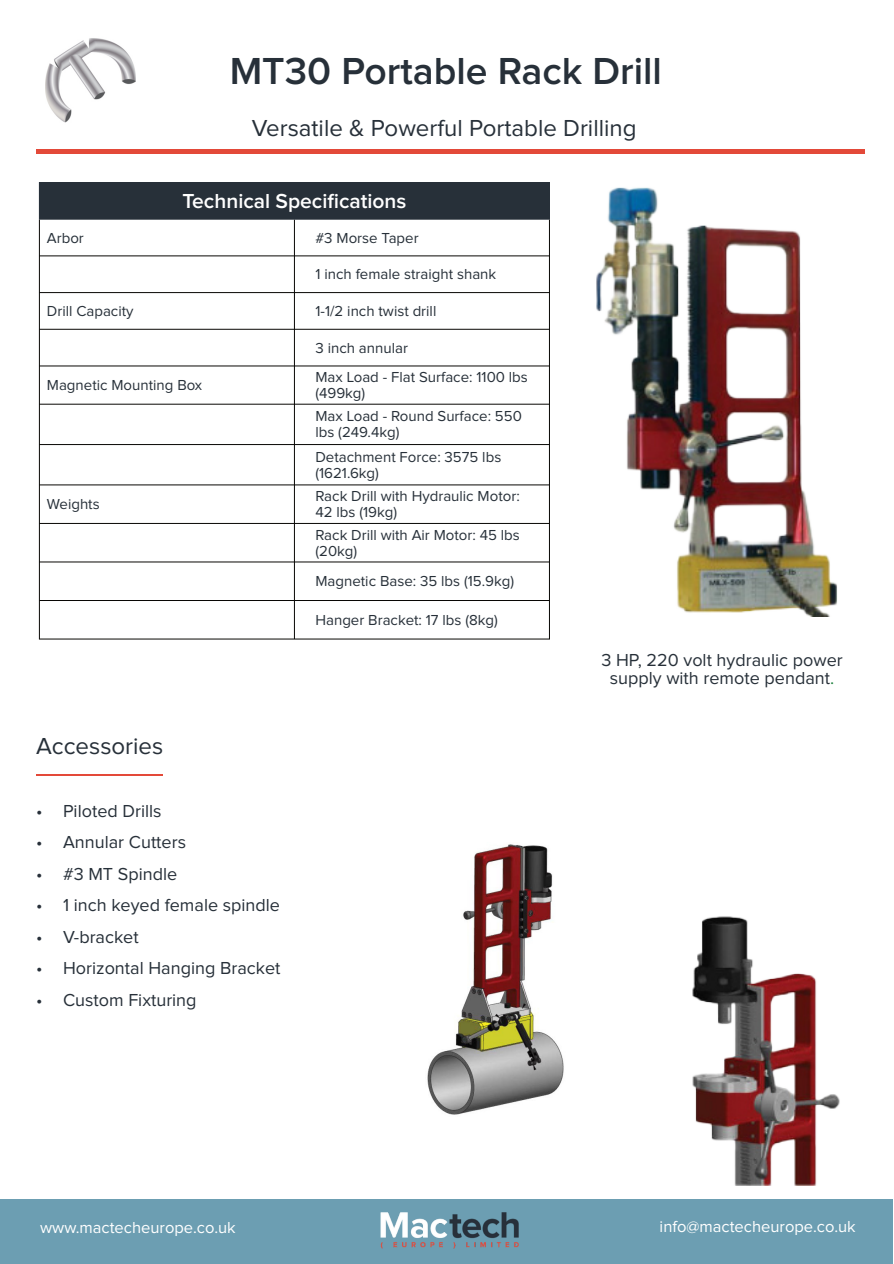
<style>
.page{position:relative;width:894px;height:1264px;background:#fff}
.page>*{position:absolute;margin:0;border:0;box-sizing:border-box;transform-origin:0 0}
.t1{font:600 39px "Proxima Nova";color:#273039}
.t2{font:24px "Proxima Nova";color:#273039}
.t3{font:600 21px "Proxima Nova";color:#fff}
.t4{font:18px/18px "Proxima Nova";color:#273039;text-align:center}
.t5{font:16.5px "Proxima Nova";color:#fff}
.t6{font:15px/16.2px "Proxima Nova";color:#273039}
.s1{color:#1f823f}
</style>
<div class="page">
<hr style="left:36px;top:149px;width:828px;height:4px;background:#e34939">
<img style="left:45px;top:38px;width:90px;height:85px">
<div style="left:0;top:1199px;width:892px;height:64px;background:#6c9eb2"></div>
<img style="left:380px;top:1212px;width:139px;height:37px">
<div style="left:39px;top:182px;width:510px;height:37px;background:#273039"></div>
<hr style="left:39px;top:219px;width:1px;height:420px;background:#080704">
<hr style="left:294px;top:219px;width:1px;height:420px;background:#080704">
<hr style="left:549px;top:219px;width:1px;height:420px;background:#080704">
<hr style="left:549px;top:182px;width:1px;height:37px;background:#273039">
<hr style="left:39px;top:255px;width:510px;height:1px;background:#080704">
<hr style="left:39px;top:292px;width:510px;height:1px;background:#080704">
<hr style="left:39px;top:329px;width:510px;height:1px;background:#080704">
<hr style="left:39px;top:365px;width:510px;height:1px;background:#080704">
<hr style="left:39px;top:404px;width:510px;height:1px;background:#080704">
<hr style="left:39px;top:444px;width:510px;height:1px;background:#080704">
<hr style="left:39px;top:484px;width:510px;height:1px;background:#080704">
<hr style="left:39px;top:523px;width:510px;height:1px;background:#080704">
<hr style="left:39px;top:561px;width:510px;height:1px;background:#080704">
<hr style="left:39px;top:600px;width:510px;height:1px;background:#080704">
<hr style="left:39px;top:638px;width:510px;height:1px;background:#080704">
<hr style="left:39px;top:219px;width:510px;height:1px;background:#273039">
<img style="left:596px;top:187px;width:241px;height:429px">
<hr style="left:36px;top:774px;width:126px;height:1px;background:#e34939">
<img style="left:692px;top:916px;width:148px;height:269px">
<img style="left:427px;top:844px;width:137px;height:271px">
<h1 class="t1" style="left:230px;top:53px;width:433px">MT30 Portable Rack Drill</h1>
<h2 class="t2" style="left:252px;top:117px;width:386px">Versatile &amp; Powerful Portable Drilling</h2>
<h3 class="t3" style="left:182px;top:191px;width:225px">Technical Specifications</h3>
<p class="t6" style="left:47px;top:230px;width:38px">Arbor</p>
<p class="t6" style="left:315px;top:230px;width:105px">#3 Morse Taper</p>
<p class="t6" style="left:315px;top:267px;width:182px">1 inch female straight shank</p>
<p class="t6" style="left:47px;top:303px;width:88px">Drill Capacity</p>
<p class="t6" style="left:315px;top:303px;width:122px">1-1/2 inch twist drill</p>
<p class="t6" style="left:315px;top:340px;width:94px">3 inch annular</p>
<p class="t6" style="left:47px;top:377px;width:157px">Magnetic Mounting Box</p>
<p class="t6" style="left:315px;top:369px;width:214px">Max Load - Flat Surface: 1100 lbs (499kg)</p>
<p class="t6" style="left:315px;top:409px;width:208px">Max Load - Round Surface: 550 lbs (249.4kg)</p>
<p class="t6" style="left:315px;top:449px;width:187px">Detachment Force: 3575 lbs (1621.6kg)</p>
<p class="t6" style="left:47px;top:496px;width:54px">Weights</p>
<p class="t6" style="left:315px;top:488px;width:206px">Rack Drill with Hydraulic Motor:<br>42 lbs (19kg)</p>
<p class="t6" style="left:315px;top:527px;width:206px">Rack Drill with Air Motor: 45 lbs (20kg)</p>
<p class="t6" style="left:315px;top:574px;width:200px">Magnetic Base: 35 lbs (15.9kg)</p>
<p class="t6" style="left:315px;top:612px;width:184px">Hanger Bracket: 17 lbs (8kg)</p>
<h2 class="t2" style="left:36px;top:735px;width:129px">Accessories</h2>
<p class="t4" style="left:36px;top:802px;width:127px">• Piloted Drills</p>
<p class="t4" style="left:36px;top:834px;width:151px">• Annular Cutters</p>
<p class="t4" style="left:36px;top:865px;width:143px">• #3 MT Spindle</p>
<p class="t4" style="left:36px;top:897px;width:245px">• 1 inch keyed female spindle</p>
<p class="t4" style="left:36px;top:928px;width:104px">• V-bracket</p>
<p class="t4" style="left:36px;top:959px;width:246px">• Horizontal Hanging Bracket</p>
<p class="t4" style="left:36px;top:991px;width:162px">• Custom Fixturing</p>
<p class="t4" style="left:601px;top:652px;width:243px">3 HP, 220 volt hydraulic power supply with remote pendant<span class="s1">.</span></p>
<p class="t5" style="left:40px;top:1220px;width:197px">www.mactecheurope.co.uk</p>
<p class="t5" style="left:659px;top:1218px;width:197px">info@mactecheurope.co.uk</p>
</div>
